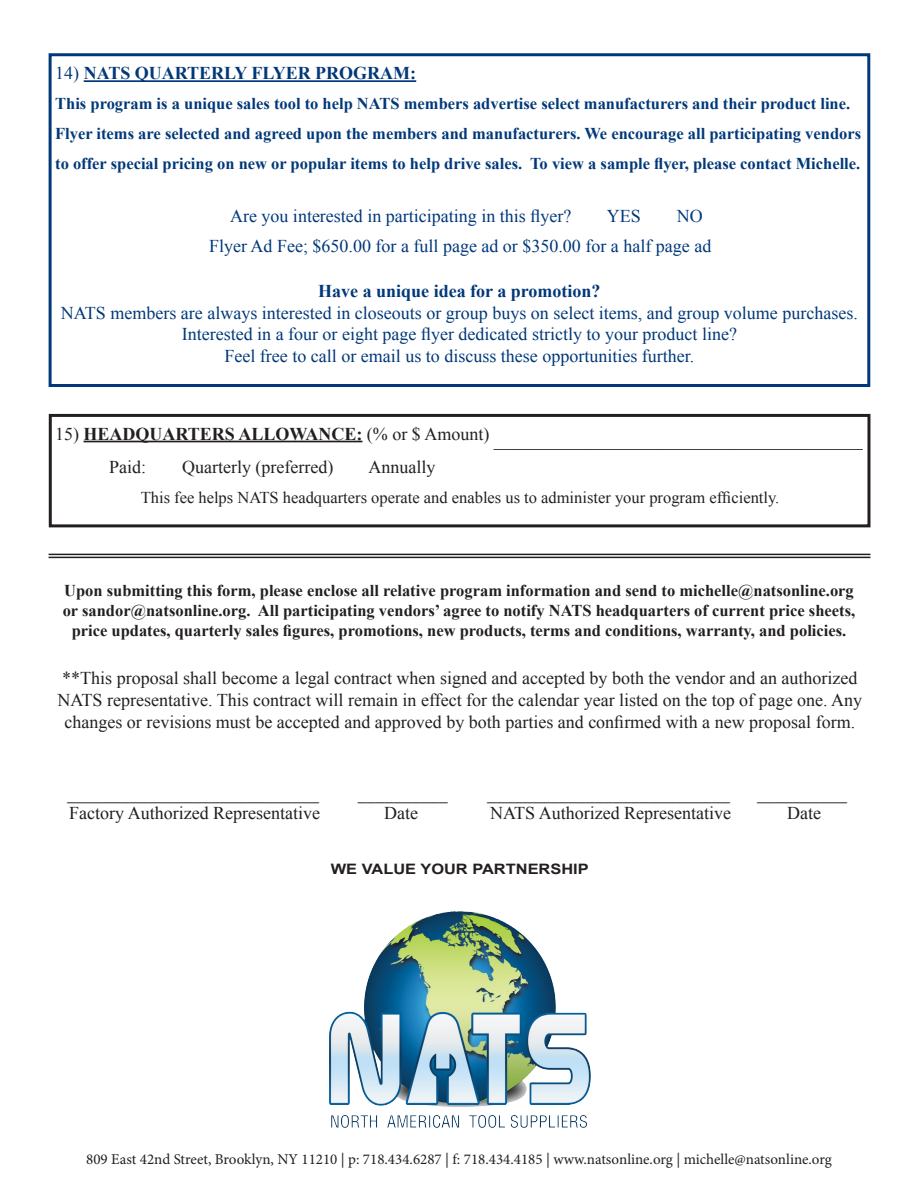
<style>
.page{position:relative;width:918px;height:1188px;background:#fff}
.page>*{position:absolute;margin:0;border:0;box-sizing:border-box;transform-origin:0 0}
.t1{font:18px/21.6px "Times New Roman";color:#231f20;text-align:center}
.t2{font:18px "Times New Roman";color:#013879}
.t3{font:18px "Minion Pro";color:#231f20}
.t4{font:700 18px "Times New Roman";color:#013879}
.t5{font:700 16.5px/19.8px "Times New Roman";color:#231f20;text-align:center}
.t6{font:700 16.5px/30px "Times New Roman";color:#013879}
.t7{font:16.5px "Times New Roman";color:#231f20}
.t8{font:15px "Minion Pro";color:#231f20}
.t9{font:700 14.4px "Arial";color:#231f20;scale:1.14 1}
.s1{font-weight:400}
</style>
<div class="page">
<hr style="left:84px;top:80px;width:332px;height:2px;background:#013879">
<div style="left:49px;top:53px;width:821px;height:334px;border:3px solid #013879"></div>
<hr style="left:84px;top:441px;width:278px;height:1px;background:#231f20">
<div style="left:49px;top:414px;width:821px;height:113px;border:3px solid #231f20"></div>
<img style="left:329px;top:911px;width:262px;height:217px">
<hr style="left:49px;top:557px;width:821px;height:1px;background:#231f20">
<hr style="left:49px;top:554px;width:821px;height:1px;background:#231f20">
<p class="t4" style="left:55px;top:61px;width:363px"><span class="s1">14)</span> NATS QUARTERLY FLYER PROGRAM:</p>
<p class="t6" style="left:55px;top:88px;width:808px">This program is a unique sales tool to help NATS members advertise select manufacturers and their product line.<br>Flyer items are selected and agreed upon the members and manufacturers. We encourage all participating vendors to offer special pricing on new or popular items to help drive sales. To view a sample flyer, please contact Michelle.</p>
<p class="t2" style="left:230px;top:204px;width:343px">Are you interested in participating in this flyer?</p>
<p class="t2" style="left:607px;top:204px;width:36px">YES</p>
<p class="t2" style="left:677px;top:204px;width:27px">NO</p>
<p class="t2" style="left:209px;top:234px;width:504px">Flyer Ad Fee; $650.00 for a full page ad or $350.00 for a half page ad</p>
<p class="t4" style="left:318px;top:279px;width:284px">Have a unique idea for a promotion?</p>
<p class="t2" style="left:61px;top:301px;width:798px">NATS members are always interested in closeouts or group buys on select items, and group volume purchases.</p>
<p class="t2" style="left:182px;top:322px;width:557px">Interested in a four or eight page flyer dedicated strictly to your product line?</p>
<p class="t2" style="left:224px;top:344px;width:471px">Feel free to call or email us to discuss these opportunities further.</p>
<p class="t1" style="left:55px;top:428px;width:809px">15) <sup>HEADQUARTERS</sup> <sup>ALLOWANCE:</sup> (% or $ Amount) _________________________________________</p>
<p class="t1" style="left:109px;top:455px;width:39px">Paid:</p>
<p class="t1" style="left:182px;top:455px;width:153px">Quarterly (preferred)</p>
<p class="t1" style="left:368px;top:455px;width:68px">Annually</p>
<p class="t7" style="left:141px;top:486px;width:640px">This fee helps NATS headquarters operate and enables us to administer your program efficiently.</p>
<p class="t5" style="left:63px;top:581px;width:794px">Upon submitting this form, please enclose all relative program information and send to michelle@natsonline.org or sandor@natsonline.org. All participating vendors’ agree to notify NATS headquarters of current price sheets, price updates, quarterly sales figures, promotions, new products, terms and conditions, warranty, and policies.</p>
<p class="t1" style="left:58px;top:667px;width:806px">**This proposal shall become a legal contract when signed and accepted by both the vendor and an authorized<br>NATS representative. This contract will remain in effect for the calendar year listed on the top of page one. Any changes or revisions must be accepted and approved by both parties and confirmed with a new proposal form.</p>
<p class="t3" style="left:67px;top:783px;width:253px">____________________________</p>
<p class="t3" style="left:358px;top:783px;width:91px">__________</p>
<p class="t3" style="left:487px;top:783px;width:244px">___________________________</p>
<p class="t3" style="left:757px;top:783px;width:91px">__________</p>
<p class="t1" style="left:69px;top:802px;width:252px">Factory Authorized Representative</p>
<p class="t1" style="left:384px;top:802px;width:35px">Date</p>
<p class="t1" style="left:490px;top:802px;width:242px">NATS Authorized Representative</p>
<p class="t1" style="left:787px;top:802px;width:35px">Date</p>
<p class="t9" style="left:331px;top:860px;width:228px">WE VALUE YOUR PARTNERSHIP</p>
<p class="t8" style="left:86px;top:1149px;width:747px">809 East 42nd Street, Brooklyn, NY 11210 | p: 718.434.6287 | f: 718.434.4185 | www.natsonline.org | michelle@natsonline.org</p>
</div>
